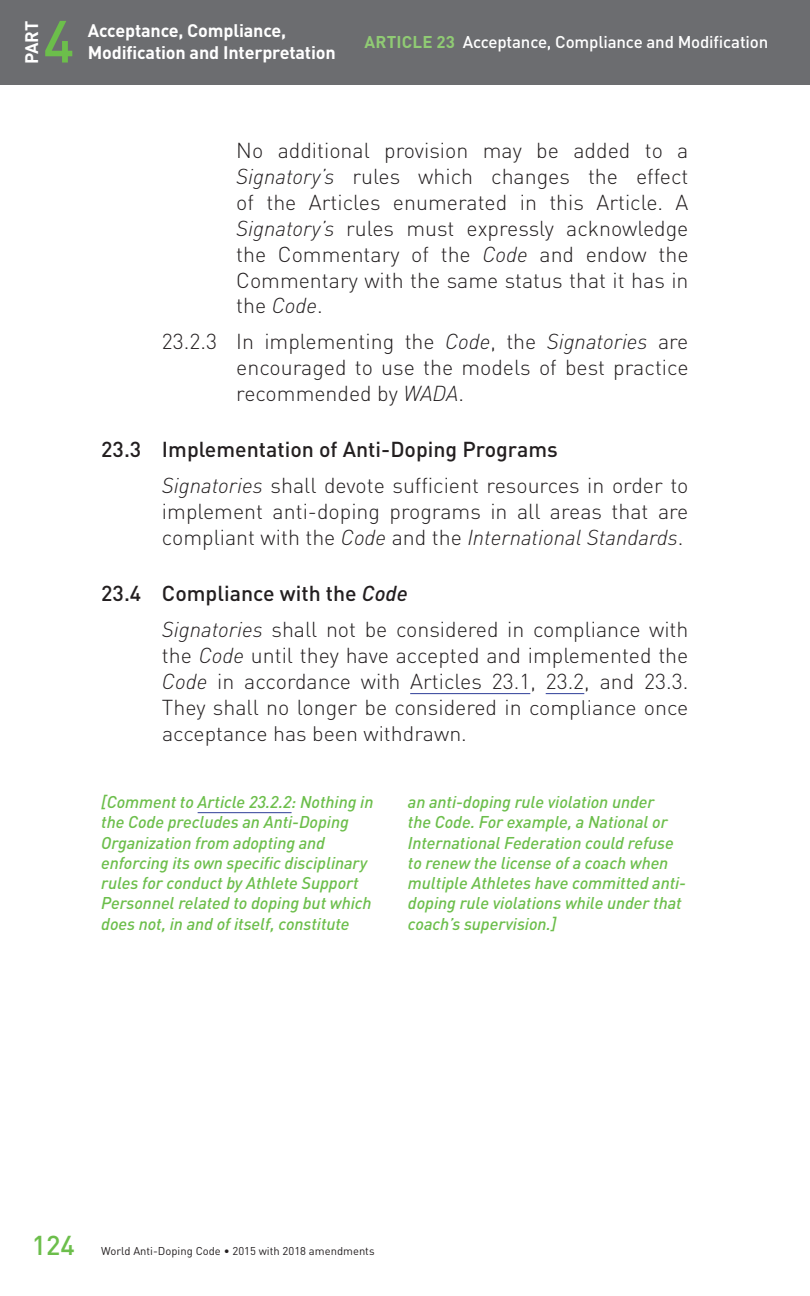
<style>
.page{position:relative;width:810px;height:1296px;background:#fff}
.page>*{position:absolute;margin:0;border:0;box-sizing:border-box;transform-origin:0 0}
.t1{font:500 58.5px "DINOT";color:#6cbe4b}
.t2{font:500 27px "DINOT";color:#6cbe4b}
.t3{font:300 21.38px/25.9px "DINOT";color:#231f20;text-align:justify}
.t4{font:500 21.38px/36px "DINOT";color:#231f20}
.t5{font:300 20.7px "DINOT";color:#231f20}
.t6{font:700 18px "DINOT";letter-spacing:-.01em;color:#fff}
.t7{font:italic 500 16.88px/20.2px "DINOT";letter-spacing:-.005em;color:#6cbe4b}
.t8{font:500 16.88px "DINOT";letter-spacing:-.01em;color:#fff}
.t9{font:11.25px "DINOT";color:#231f20}
.s1{font-weight:700;color:#90cb74}
.s2{font-style:italic}
.s3{font-weight:300;font-style:italic}
.s4{font-weight:300}
.s5{font-weight:500}
.s6{font-weight:500;font-style:italic}
.s7{font-size:20.7px}
</style>
<div class="page">
<div style="left:0;top:0;width:810px;height:85px;background:#6c6d70"></div>
<hr style="left:410px;top:693px;width:120px;height:1px;background:#4553a3">
<hr style="left:546px;top:693px;width:38px;height:1px;background:#4553a3">
<hr style="left:198px;top:812px;width:94px;height:1px;background:#4553a3">
<p class="t6" style="left:20px;top:64px;width:45px;rotate:-90deg">PART</p>
<h1 class="t1" style="left:43px;top:2px;width:33px">4</h1>
<p class="t6" style="left:88px;top:18px;width:200px">Acceptance, Compliance,</p>
<p class="t6" style="left:88px;top:41px;width:249px">Modification and Interpretation</p>
<p class="t8" style="left:365px;top:30px;width:405px"><span class="s1">ARTICLE 23</span> Acceptance, Compliance and Modification</p>
<p class="t3" style="left:236px;top:137px;width:454px">No additional provision may be added to a <span class="s2">Signatory’s</span> rules which changes the effect of the Articles enumerated in this Article. A <span class="s2">Signatory’s</span> rules must expressly acknowledge the Commentary of the <span class="s2">Code</span> and endow the Commentary with the same status that it has in the <span class="s2">Code</span>.</p>
<p class="t3" style="left:236px;top:328px;width:454px;text-indent:-74px">23.2.3 In implementing the <span class="s2">Code</span>, the <span class="s2">Signatories</span> are encouraged to use the models of best practice recommended by <span class="s2">WADA</span>.</p>
<p class="t4" style="left:162px;top:431px;width:528px;text-indent:-61px">23.3 Implementation of Anti-Doping Programs<br><span class="s3">Signatories</span> <span class="s4">shall devote sufficient resources in order to</span></p>
<p class="t3" style="left:162px;top:498px;width:528px">implement anti-doping programs in all areas that are compliant with the <span class="s2">Code</span> and the <span class="s2">International Standards</span>.</p>
<p class="t3" style="left:162px;top:575px;width:528px;line-height:36px;text-indent:-61px"><span class="s5">23.4 Compliance with the</span> <span class="s6">Code<br></span><span class="s2">Signatories</span> shall not be considered in compliance with</p>
<p class="t3" style="left:162px;top:642px;width:528px">the <span class="s2">Code</span> until they have accepted and implemented the <span class="s2">Code</span> in accordance with Articles 23.1, 23.2, and 23.3.<br>They shall no longer be considered in <span class="s7">compliance once</span></p>
<p class="t5" style="left:162px;top:719px;width:306px">acceptance has been withdrawn.</p>
<p class="t7" style="left:101px;top:791px;width:274px">[Comment to Article 23.2.2: Nothing in the Code precludes an Anti-Doping Organization from adopting and enforcing its own specific disciplinary rules for conduct by Athlete Support Personnel related to doping but which does not, in and of itself, constitute</p>
<p class="t7" style="left:408px;top:791px;width:280px">an anti-doping rule violation under<br>the Code. For example, a National or International Federation could refuse to renew the license of a coach when multiple Athletes have committed anti&shy;doping rule violations while under that coach’s supervision.]</p>
<p class="t2" style="left:32px;top:1227px;width:45px">124</p>
<p class="t9" style="left:101px;top:1243px;width:275px">World Anti-Doping Code • 2015 with 2018 amendments</p>
</div>
